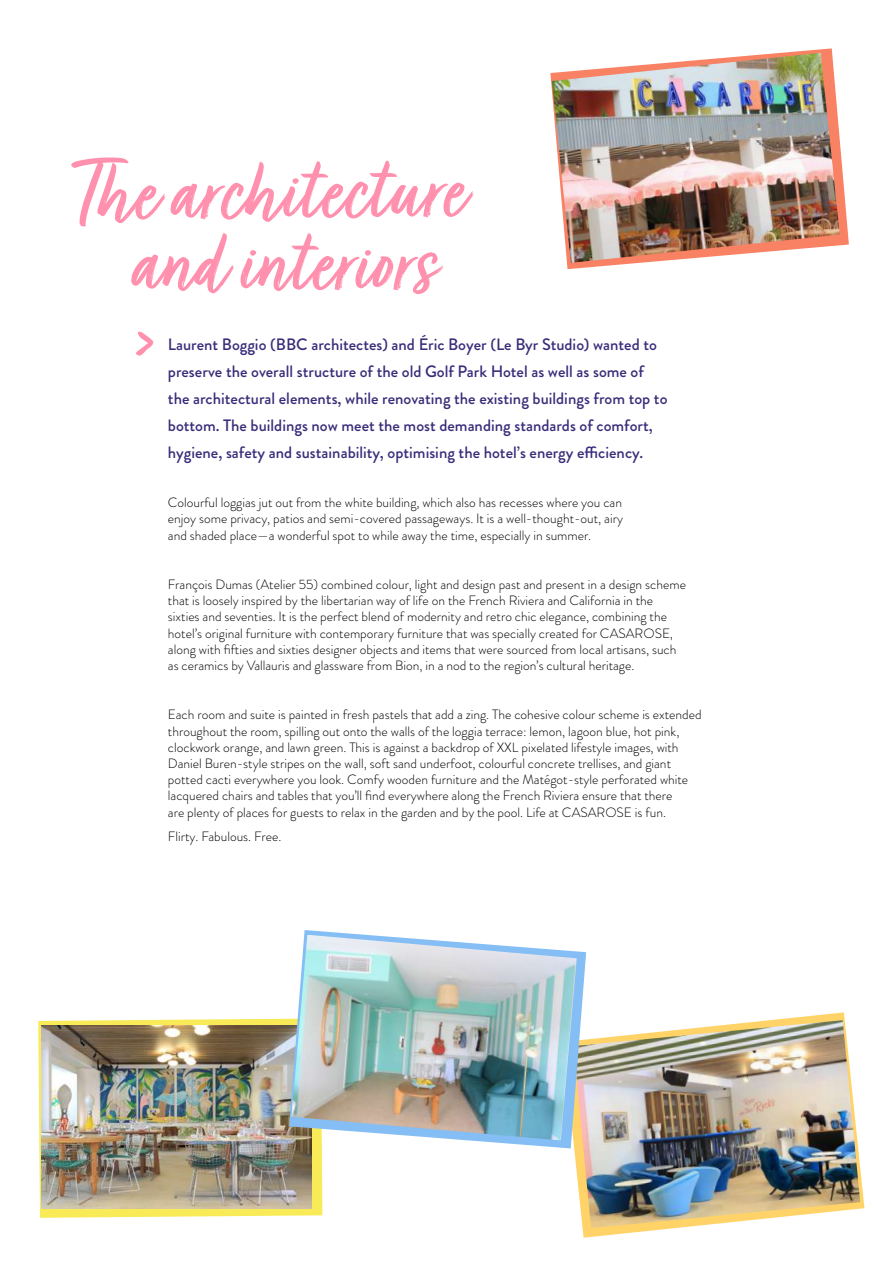
<style>
.page{position:relative;width:893px;height:1263px;background:#fff}
.page>*{position:absolute;margin:0;border:0;box-sizing:border-box;transform-origin:0 0}
.t1{font:97.2px "Turbinado Pro";color:#ff91af}
.t2{font:500 16.5px/27px "Brandon Grotesque";color:#392d7a}
.t3{font:300 13.5px/16.2px "Brandon Grotesque";color:#000}
</style>
<div class="page">
<svg style="left:38px;top:1018px;width:284px;height:200px;background:#f7ec7a"></svg>
<svg style="left:566px;top:1012px;width:298px;height:226px"></svg>
<img style="left:41px;top:1025px;width:271px;height:183px">
<img style="left:573px;top:1020px;width:287px;height:208px">
<svg style="left:550px;top:48px;width:299px;height:221px"></svg>
<img style="left:552px;top:53px;width:288px;height:210px">
<svg style="left:289px;top:930px;width:297px;height:218px"></svg>
<img style="left:291px;top:935px;width:286px;height:205px">
<h1 class="t1" style="left:75px;top:143px;width:388px;rotate:-1deg">The architecture</h1>
<h1 class="t1" style="left:131px;top:211px;width:306px">and interiors</h1>
<p class="t2" style="left:168px;top:331px;width:501px">Laurent Boggio (BBC architectes) and Éric Boyer (Le Byr Studio) wanted to preserve the overall structure of the old Golf Park Hotel as well as some of the architectural elements, while renovating the existing buildings from top to bottom. The buildings now meet the most demanding standards of comfort, hygiene, safety and sustainability, optimising the hotel’s energy efficiency.</p>
<p class="t3" style="left:168px;top:494px;width:457px;text-align:justify">Colourful loggias jut out from the white building, which also has recesses where you can enjoy some privacy, patios and semi-covered passageways. It is a well-thought-out, airy and shaded place—a wonderful spot to while away the time, especially in summer.</p>
<p class="t3" style="left:168px;top:576px;width:520px">François Dumas (Atelier 55) combined colour, light and design past and present in a design scheme that is loosely inspired by the libertarian way of life on the French Riviera and California in the sixties and seventies. It is the perfect blend of modernity and retro chic elegance, combining the hotel’s original furniture with contemporary furniture that was specially created for CASAROSE, along with fifties and sixties designer objects and items that were sourced from local artisans, such as ceramics by Vallauris and glassware from Bion, in a nod to the region’s cultural heritage.</p>
<p class="t3" style="left:168px;top:707px;width:535px">Each room and suite is painted in fresh pastels that add a zing. The cohesive colour scheme is extended throughout the room, spilling out onto the walls of the loggia terrace: lemon, lagoon blue, hot pink, clockwork orange, and lawn green. This is against a backdrop of XXL pixelated lifestyle images, with Daniel Buren-style stripes on the wall, soft sand underfoot, colourful concrete trellises, and giant potted cacti everywhere you look. Comfy wooden furniture and the Matégot-style perforated white lacquered chairs and tables that you’ll find everywhere along the French Riviera ensure that there<br>are plenty of places for guests to relax in the garden and by the pool. Life at CASAROSE is fun.</p>
<p class="t3" style="left:168px;top:829px;width:115px">Flirty. Fabulous. Free.</p>
</div>
